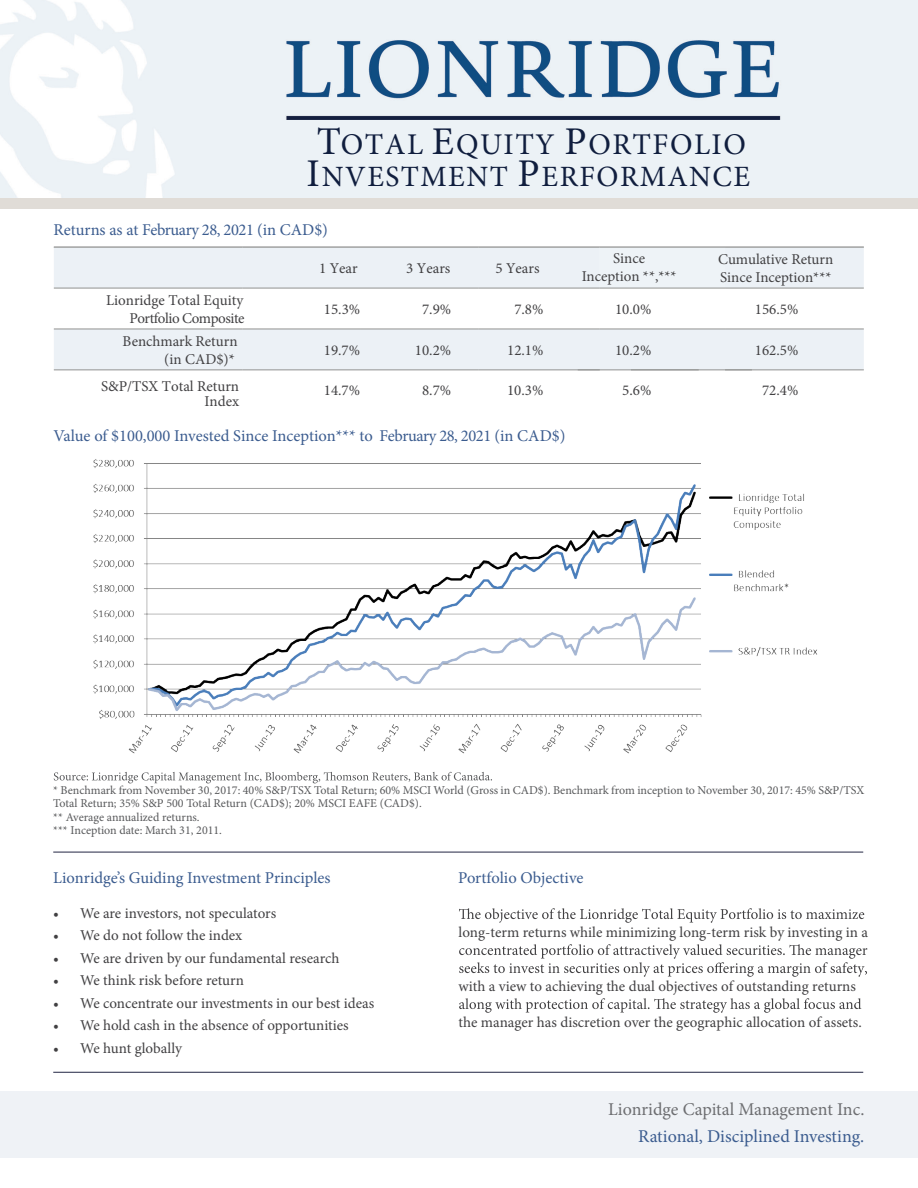
<style>
.page{position:relative;width:918px;height:1188px;background:#fff}
.page>*{position:absolute;margin:0;border:0;box-sizing:border-box;transform-origin:0 0}
.t1{font:30.15px "Minion Pro";letter-spacing:.05em;color:#101e3e}
.t2{font:29.4px "Minion Pro";letter-spacing:.05em;color:#101e3e}
.t3{font:18px "Minion Pro";color:#6d6e71}
.t4{font:18px "Minion Pro";color:#3b5c8f}
.t5{font:16.5px "Minion Pro";letter-spacing:-.005em;color:#3b5c8f}
.t6{font:15px/18px "Minion Pro";color:#414042;text-align:right}
.t7{font:12px/13.5px "Minion Pro";color:#58595b}
.s1{font-size:39.3px}
</style>
<div class="page">
<div style="left:0;top:1092px;width:917px;height:66px;background:#edf1f5"></div>
<svg style="left:54px;top:772px;width:438px;height:11px"></svg>
<hr style="left:53px;top:1072px;width:810px;height:1px;background:#3a3d58">
<hr style="left:53px;top:852px;width:810px;height:1px;background:#3a3d58">
<svg style="left:54px;top:248px;width:810px;height:122px;fill:#ecf1f6"></svg>
<div style="left:600px;top:247px;width:125px;height:41px;background:#eef3f7"></div>
<hr style="left:54px;top:247px;width:188px;height:1px;background:#919290">
<hr style="left:242px;top:247px;width:118px;height:1px;background:#919290">
<hr style="left:360px;top:247px;width:119px;height:1px;background:#919290">
<hr style="left:479px;top:247px;width:121px;height:1px;background:#919290">
<hr style="left:600px;top:247px;width:125px;height:1px;background:#919290">
<hr style="left:725px;top:247px;width:139px;height:1px;background:#919290">
<hr style="left:54px;top:288px;width:188px;height:1px;background:#919290">
<hr style="left:242px;top:288px;width:118px;height:1px;background:#919290">
<hr style="left:360px;top:288px;width:119px;height:1px;background:#919290">
<hr style="left:479px;top:288px;width:121px;height:1px;background:#919290">
<hr style="left:600px;top:288px;width:125px;height:1px;background:#919290">
<hr style="left:725px;top:288px;width:139px;height:1px;background:#919290">
<hr style="left:54px;top:329px;width:188px;height:1px;background:#919290">
<hr style="left:242px;top:329px;width:118px;height:1px;background:#919290">
<hr style="left:360px;top:329px;width:119px;height:1px;background:#919290">
<hr style="left:479px;top:329px;width:121px;height:1px;background:#919290">
<hr style="left:600px;top:329px;width:125px;height:1px;background:#919290">
<hr style="left:725px;top:329px;width:139px;height:1px;background:#919290">
<hr style="left:54px;top:370px;width:188px;height:1px;background:#919290">
<hr style="left:242px;top:370px;width:118px;height:1px;background:#919290">
<hr style="left:360px;top:370px;width:119px;height:1px;background:#919290">
<hr style="left:479px;top:370px;width:121px;height:1px;background:#919290">
<hr style="left:578px;top:370px;width:121px;height:1px;background:#919290">
<hr style="left:631px;top:370px;width:121px;height:1px;background:#919290">
<hr style="left:725px;top:370px;width:139px;height:1px;background:#919290">
<img style="left:0;top:0;width:917px;height:198px">
<div style="left:276px;top:120px;width:518px;height:72px;background:#ecf2f6"></div>
<div style="left:0;top:198px;width:917px;height:11px;background:#e0dcd7"></div>
<svg style="left:459px;top:908px;width:405px;height:15px"></svg>
<svg style="left:459px;top:944px;width:408px;height:33px"></svg>
<svg style="left:459px;top:998px;width:402px;height:15px"></svg>
<img style="left:93px;top:459px;width:724px;height:295px">
<h1 class="t1" style="left:317px;top:125px;width:431px"><span class="s1">T</span>OTAL <span class="s1">E</span>QUITY <span class="s1">P</span>ORTFOLIO</h1>
<h2 class="t2" style="left:307px;top:157px;width:445px"><span class="s1">I</span>NVESTMENT <span class="s1">P</span>ERFORMANCE</h2>
<p class="t5" style="left:54px;top:219px;width:276px">Returns as at February 28, 2021 (in CAD$)</p>
<p class="t6" style="left:582px;top:249px;width:96px;text-align:center">Since<br>Inception **,***</p>
<p class="t6" style="left:718px;top:250px;width:117px;text-align:left">Cumulative Return<br>Since Inception***</p>
<p class="t6" style="left:319px;top:259px;width:40px">1 Year</p>
<p class="t6" style="left:406px;top:259px;width:46px">3 Years</p>
<p class="t6" style="left:495px;top:259px;width:46px">5 Years</p>
<p class="t6" style="left:422px;top:300px;width:31px">7.9%</p>
<p class="t6" style="left:415px;top:341px;width:38px">10.2%</p>
<p class="t6" style="left:507px;top:341px;width:38px">12.1%</p>
<p class="t6" style="left:615px;top:341px;width:38px">10.2%</p>
<p class="t6" style="left:106px;top:291px;width:140px">Lionridge Total Equity<br>Portfolio Composite</p>
<p class="t6" style="left:324px;top:300px;width:38px">15.3%</p>
<p class="t6" style="left:514px;top:300px;width:31px">7.8%</p>
<p class="t6" style="left:615px;top:300px;width:38px">10.0%</p>
<p class="t6" style="left:123px;top:332px;width:117px">Benchmark Return (in CAD$)*</p>
<p class="t6" style="left:101px;top:379px;width:140px;line-height:15px">S&amp;P/TSX Total Return<br>Index</p>
<p class="t6" style="left:755px;top:300px;width:45px">156.5%</p>
<p class="t6" style="left:324px;top:341px;width:38px">19.7%</p>
<p class="t6" style="left:324px;top:381px;width:38px">14.7%</p>
<p class="t6" style="left:422px;top:381px;width:31px">8.7%</p>
<p class="t6" style="left:507px;top:381px;width:38px">10.3%</p>
<p class="t6" style="left:622px;top:381px;width:31px">5.6%</p>
<p class="t6" style="left:755px;top:341px;width:45px">162.5%</p>
<p class="t6" style="left:762px;top:381px;width:38px">72.4%</p>
<p class="t5" style="left:54px;top:425px;width:513px">Value of $100,000 Invested Since Inception*** to February 28, 2021 (in CAD$)</p>
<p class="t7" style="left:53px;top:783px;width:813px">* Benchmark from November 30, 2017: 40% S&amp;P/TSX Total Return; 60% MSCI World (Gross in CAD$). Benchmark from inception to November 30, 2017: 45% S&amp;P/TSX Total Return; 35% S&amp;P 500 Total Return (CAD$); 20% MSCI EAFE (CAD$).<br>** Average annualized returns.<br>*** Inception date: March 31, 2011.</p>
<p class="t5" style="left:53px;top:867px;width:279px">Lionridge’s Guiding Investment Principles</p>
<p class="t5" style="left:458px;top:867px;width:127px">Portfolio Objective</p>
<p class="t6" style="left:53px;top:904px;width:225px">• We are investors, not speculators</p>
<p class="t6" style="left:53px;top:927px;width:191px">• We do not follow the index</p>
<p class="t6" style="left:53px;top:949px;width:288px">• We are driven by our fundamental research</p>
<p class="t6" style="left:53px;top:972px;width:192px">• We think risk before return</p>
<p class="t6" style="left:53px;top:994px;width:323px">• We concentrate our investments in our best ideas</p>
<p class="t6" style="left:53px;top:1017px;width:297px">• We hold cash in the absence of opportunities</p>
<p class="t6" style="left:53px;top:1039px;width:130px">• We hunt globally</p>
<p class="t6" style="left:459px;top:923px;width:411px">long-term returns while minimizing long-term risk by investing in a</p>
<p class="t6" style="left:459px;top:977px;width:399px">with a view to achieving the dual objectives of outstanding returns</p>
<p class="t6" style="left:459px;top:1013px;width:405px">the manager has discretion over the geographic allocation of assets.</p>
<p class="t3" style="left:608px;top:1097px;width:258px">Lionridge Capital Management Inc.</p>
<p class="t4" style="left:638px;top:1124px;width:228px">Rational, Disciplined Investing.</p>
</div>
